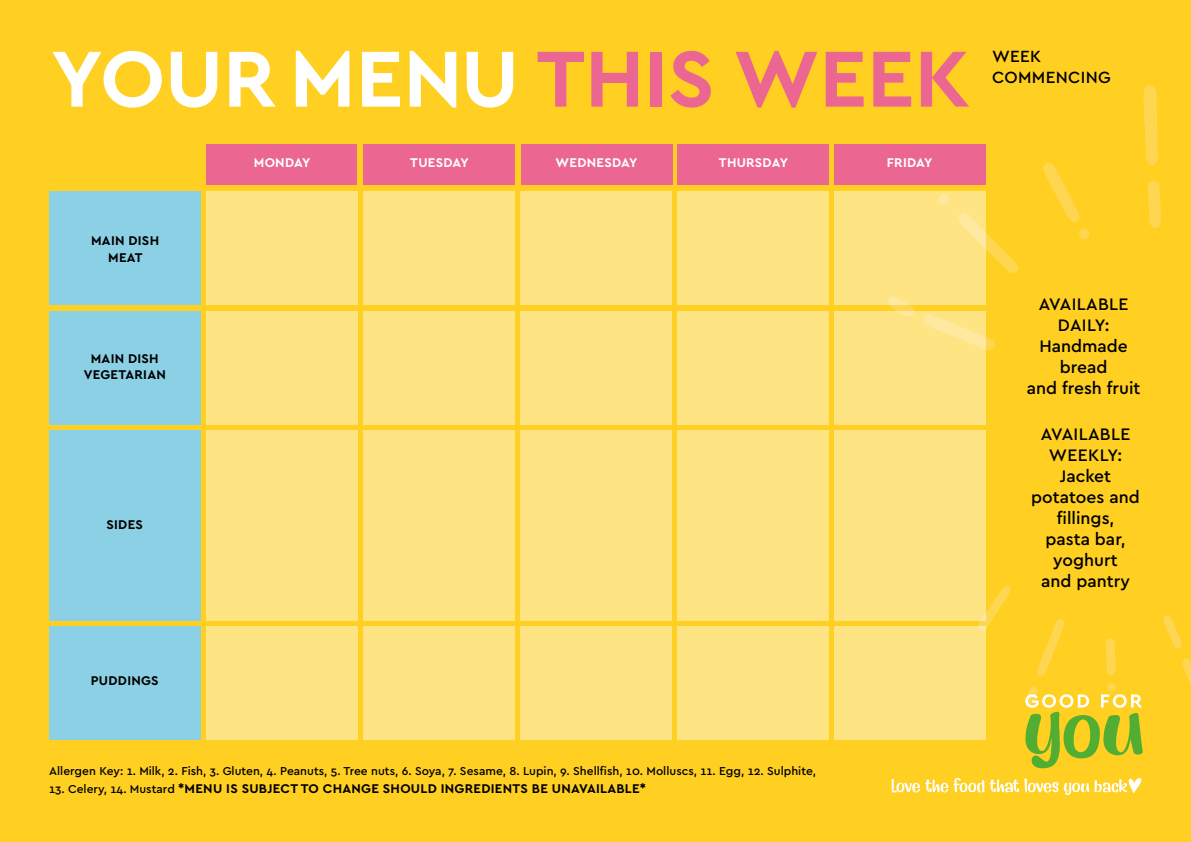
<style>
.page{position:relative;width:1191px;height:842px;background:#ffcf21}
.page>*{position:absolute;margin:0;border:0;box-sizing:border-box;transform-origin:0 0}
.t1{font:700 83px "Cera GR";color:#fff}
.t2{font:500 17.5px/20.9px "Cera GR";color:#000;text-align:center}
.t3{font:500 17px/20.4px "Cera GR";letter-spacing:.02em;color:#000}
.t4{font:700 13.3px/16.1px "Cera GR";letter-spacing:.02em;color:#000;text-align:center}
.t5{font:700 13.3px "Cera GR";letter-spacing:.02em;color:#fff}
.t6{font:500 12px "Cera GR";color:#000}
.s1{color:#ec6692}
.s2{font-weight:500;font-size:12px}
</style>
<div class="page">
<svg style="left:1182px;top:658px;width:9px;height:27px"></svg>
<svg style="left:1036px;top:619px;width:28px;height:58px"></svg>
<svg style="left:977px;top:585px;width:34px;height:43px"></svg>
<svg style="left:1106px;top:638px;width:9px;height:38px"></svg>
<svg style="left:1163px;top:615px;width:19px;height:34px"></svg>
<svg style="left:1143px;top:85px;width:15px;height:80px"></svg>
<svg style="left:986px;top:233px;width:33px;height:40px"></svg>
<svg style="left:986px;top:337px;width:9px;height:13px"></svg>
<svg style="left:1043px;top:163px;width:36px;height:59px"></svg>
<svg style="left:1148px;top:180px;width:13px;height:48px"></svg>
<svg style="left:889px;top:305px;width:25px;height:6px"></svg>
<div style="left:1079px;top:228px;width:10px;height:11px;background:#ffd652;border-radius:50%"></div>
<div style="left:207px;top:144px;width:150px;height:40px;background:#ec6692"></div>
<div style="left:50px;top:191px;width:151px;height:114px;background:#8cd0e5"></div>
<div style="left:50px;top:430px;width:151px;height:190px;background:#8cd0e5"></div>
<div style="left:206px;top:191px;width:152px;height:114px;background:#ffe484"></div>
<div style="left:206px;top:430px;width:151px;height:190px;background:#ffe484"></div>
<div style="left:364px;top:144px;width:151px;height:40px;background:#ec6692"></div>
<div style="left:521px;top:144px;width:151px;height:40px;background:#ec6692"></div>
<div style="left:677px;top:144px;width:151px;height:40px;background:#ec6692"></div>
<div style="left:834px;top:144px;width:152px;height:40px;background:#ec6692"></div>
<div style="left:363px;top:191px;width:152px;height:114px;background:#ffe484"></div>
<div style="left:363px;top:430px;width:151px;height:190px;background:#ffe484"></div>
<div style="left:520px;top:191px;width:152px;height:114px;background:#ffe484"></div>
<div style="left:520px;top:430px;width:151px;height:190px;background:#ffe484"></div>
<div style="left:677px;top:191px;width:151px;height:114px;background:#ffe484"></div>
<div style="left:677px;top:430px;width:151px;height:190px;background:#ffe484"></div>
<div style="left:834px;top:191px;width:152px;height:114px;background:#ffe484"></div>
<div style="left:834px;top:430px;width:151px;height:190px;background:#ffe484"></div>
<svg style="left:891px;top:778px;width:250px;height:17px"></svg>
<svg style="left:1025px;top:683px;width:118px;height:85px"></svg>
<div style="left:49px;top:311px;width:151px;height:113px;background:#8cd0e5"></div>
<div style="left:206px;top:311px;width:152px;height:113px;background:#ffe484"></div>
<div style="left:363px;top:311px;width:152px;height:113px;background:#ffe484"></div>
<div style="left:520px;top:311px;width:152px;height:113px;background:#ffe484"></div>
<div style="left:677px;top:311px;width:151px;height:113px;background:#ffe484"></div>
<div style="left:834px;top:311px;width:152px;height:113px;background:#ffe484"></div>
<div style="left:49px;top:626px;width:151px;height:114px;background:#8cd0e5"></div>
<div style="left:206px;top:626px;width:152px;height:114px;background:#ffe484"></div>
<div style="left:363px;top:626px;width:152px;height:114px;background:#ffe484"></div>
<div style="left:520px;top:626px;width:152px;height:114px;background:#ffe484"></div>
<div style="left:677px;top:626px;width:151px;height:114px;background:#ffe484"></div>
<div style="left:834px;top:626px;width:152px;height:114px;background:#ffe484"></div>
<h1 class="t1" style="left:51px;top:32px;width:920px">YOUR MENU <span class="s1">THIS WEEK</span></h1>
<p class="t5" style="left:254px;top:155px;width:58px">MONDAY</p>
<p class="t5" style="left:410px;top:155px;width:60px">TUESDAY</p>
<p class="t5" style="left:555px;top:155px;width:83px">WEDNESDAY</p>
<p class="t5" style="left:719px;top:155px;width:71px">THURSDAY</p>
<p class="t5" style="left:887px;top:155px;width:47px">FRIDAY</p>
<h3 class="t3" style="left:992px;top:47px;width:120px">WEEK<br>COMMENCING</h3>
<p class="t4" style="left:91px;top:233px;width:69px">MAIN DISH<br>MEAT</p>
<p class="t4" style="left:84px;top:350px;width:84px">MAIN DISH<br>VEGETARIAN</p>
<p class="t4" style="left:107px;top:516px;width:38px">SIDES</p>
<h2 class="t2" style="left:1026px;top:294px;width:115px">AVAILABLE<br>DAILY:<br>Handmade bread<br>and fresh fruit</h2>
<h2 class="t2" style="left:1031px;top:424px;width:110px">AVAILABLE<br>WEEKLY:<br>Jacket potatoes and fillings,<br>pasta bar, yoghurt<br>and pantry</h2>
<p class="t4" style="left:91px;top:672px;width:69px">PUDDINGS</p>
<p class="t6" style="left:49px;top:764px;width:768px">Allergen Key: 1. Milk, 2. Fish, 3. Gluten, 4. Peanuts, 5. Tree nuts, 6. Soya, 7. Sesame, 8. Lupin, 9. Shellfish, 10. Molluscs, 11. Egg, 12. Sulphite,</p>
<p class="t4" style="left:49px;top:780px;width:598px"><span class="s2">13. Celery, 14. Mustard</span> *MENU IS SUBJECT TO CHANGE SHOULD INGREDIENTS BE UNAVAILABLE*</p>
</div>
